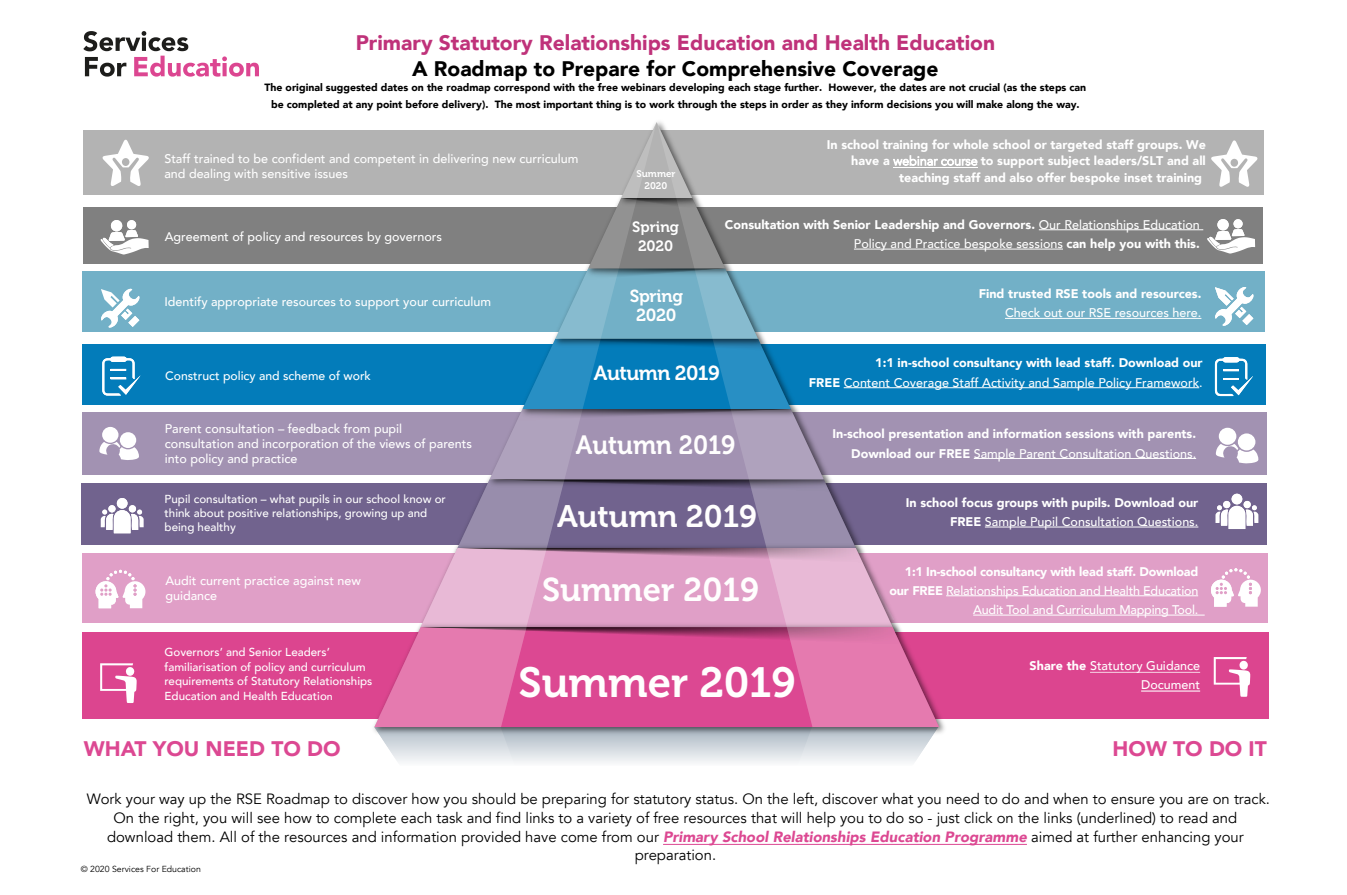
<style>
.page{position:relative;width:1347px;height:895px;background:#fff}
.page>*{position:absolute;margin:0;border:0;box-sizing:border-box;transform-origin:0 0}
.t1{font:42px "Museo 700";color:#fffefe}
.t2{font:32.81px "Museo 700";color:#fffefe}
.t3{font:30.89px "Museo 700";color:#fffefe}
.t4{font:26.25px "Museo 700";color:#fffefe;scale:.94 1}
.t5{font:900 21px "Avenir";color:#bf327a}
.t6{font:900 21px "Avenir";color:#000}
.t7{font:900 21px "Avenir";color:#dc4892}
.t8{font:20.3px "Museo 700";letter-spacing:-.025em;color:#fffefe}
.t9{font:17.32px "Museo 700";letter-spacing:-.015em;color:#fff}
.t10{font:17.32px "Museo 700";color:#fffefe}
.t11{font:14.88px/18.6px "Avenir";color:#000;text-align:center}
.t12{font:14.88px "Museo 700";color:#fff}
.t13{font:14.88px "Museo 700";color:#fffefe}
.t14{font:500 12.51px/15px "Avenir";color:#fff;text-align:right}
.t15{font:900 12.51px/19.2px "Avenir";color:#fff;text-align:right}
.t16{font:500 12.25px "Avenir";color:#fff}
.t17{font:500 11.55px/14.4px "Avenir";color:#fff}
.t18{font:900 10.5px/17px "Avenir";color:#000;text-align:center}
.t19{font:9.62px "Museo 700";color:#fff}
.t20{font:9.62px "Museo 700";color:#fffefe}
.t21{font:8.75px "Avenir";color:#000}
.s1{font-weight:300}
.s2{font-weight:500}
.s3{font-weight:900}
.s4{font-size:10.59px}
.s5{font-weight:900;font-style:italic;color:#dc4892}
</style>
<div class="page">
<div style="left:83px;top:130px;width:1180px;height:65px;background:#b3b3b3"></div>
<div style="left:82px;top:344px;width:1183px;height:61px;background:#037cba"></div>
<div style="left:82px;top:271px;width:1183px;height:61px;background:#72b0c7"></div>
<div style="left:83px;top:207px;width:1179px;height:57px;background:#808080"></div>
<div style="left:82px;top:483px;width:1185px;height:61px;background:#71638e"></div>
<div style="left:83px;top:412px;width:1184px;height:63px;background:#a292b2"></div>
<div style="left:82px;top:553px;width:1186px;height:70px;background:#e09fc7"></div>
<hr style="left:985px;top:526px;width:213px;height:1px;background:#fff">
<hr style="left:946px;top:595px;width:252px;height:1px;background:#fff">
<hr style="left:973px;top:614px;width:232px;height:1px;background:#fff">
<div style="left:82px;top:633px;width:1187px;height:86px;background:#dc458f"></div>
<svg style="left:1214px;top:657px;width:36px;height:39px"></svg>
<svg style="left:1215px;top:493px;width:43px;height:36px"></svg>
<hr style="left:974px;top:458px;width:222px;height:1px;background:#fff">
<svg style="left:1215px;top:287px;width:38px;height:39px"></svg>
<hr style="left:844px;top:387px;width:355px;height:1px;background:#fff">
<svg style="left:1215px;top:357px;width:38px;height:39px"></svg>
<hr style="left:1039px;top:229px;width:164px;height:1px;background:#fff">
<hr style="left:854px;top:249px;width:209px;height:1px;background:#fff">
<hr style="left:1005px;top:318px;width:196px;height:1px;background:#fff">
<svg style="left:374px;top:122px;width:565px;height:641px"></svg>
<svg style="left:1211px;top:140px;width:47px;height:47px"></svg>
<svg style="left:1207px;top:219px;width:48px;height:34px"></svg>
<div style="left:1219px;top:427px;width:17px;height:17px;background:#fff;border-radius:50%"></div>
<div style="left:1238px;top:433px;width:17px;height:17px;background:#fff;border-radius:50%"></div>
<svg style="left:1216px;top:444px;width:42px;height:19px"></svg>
<svg style="left:102px;top:139px;width:47px;height:47px"></svg>
<svg style="left:101px;top:220px;width:48px;height:34px"></svg>
<svg style="left:101px;top:289px;width:38px;height:38px"></svg>
<svg style="left:102px;top:356px;width:38px;height:39px"></svg>
<div style="left:102px;top:427px;width:16px;height:15px;background:#fff;border-radius:50%"></div>
<div style="left:120px;top:432px;width:16px;height:16px;background:#fff;border-radius:50%"></div>
<svg style="left:99px;top:442px;width:40px;height:18px"></svg>
<svg style="left:101px;top:498px;width:43px;height:35px"></svg>
<svg style="left:95px;top:569px;width:50px;height:39px"></svg>
<svg style="left:100px;top:663px;width:37px;height:40px"></svg>
<svg style="left:1211px;top:568px;width:50px;height:38px"></svg>
<svg style="left:83px;top:31px;width:176px;height:46px"></svg>
<hr style="left:1090px;top:671px;width:110px;height:1px;background:#fff">
<hr style="left:1141px;top:690px;width:59px;height:1px;background:#fff">
<hr style="left:893px;top:167px;width:85px;height:1px;background:#fff">
<hr style="left:663px;top:843px;width:364px;height:1px;background:#dc4892">
<h3 class="t5" style="left:356px;top:25px;width:641px">Primary Statutory Relationships Education and Health Education</h3>
<h3 class="t6" style="left:412px;top:50px;width:528px">A Roadmap to Prepare for Comprehensive Coverage</h3>
<p class="t18" style="left:264px;top:78px;width:823px">The original suggested dates on the roadmap correspond with the free webinars developing each stage further. However, the dates are not crucial (as the steps can be completed at any point before delivery). The most important thing is to work through the steps in order as they inform decisions you will make along the way.</p>
<p class="t14" style="left:164px;top:150px;width:415px;text-align:left">Staff trained to be confident and competent in delivering new curriculum and dealing with sensitive issues</p>
<p class="t14" style="left:165px;top:228px;width:279px">Agreement of policy and resources by governors</p>
<p class="t14" style="left:164px;top:293px;width:328px">Identify appropriate resources to support your curriculum</p>
<p class="t16" style="left:165px;top:365px;width:207px">Construct policy and scheme of work</p>
<p class="t19" style="left:636px;top:168px;width:40px">Summer</p>
<p class="t20" style="left:644px;top:180px;width:24px">2020</p>
<p class="t12" style="left:632px;top:218px;width:48px">Spring</p>
<p class="t13" style="left:638px;top:237px;width:37px">2020</p>
<h3 class="t9" style="left:630px;top:286px;width:55px">Spring</h3>
<h3 class="t10" style="left:636px;top:305px;width:42px">2020</h3>
<p class="t15" style="left:827px;top:135px;width:381px;line-height:16.6px">In school training for whole school or targeted staff groups. We have a <span class="s1">webinar course</span> to support subject leaders/SLT and all teaching staff and also offer bespoke inset training</p>
<p class="t15" style="left:725px;top:214px;width:476px">Consultation with Senior Leadership and Governors. <span class="s2">Our Relationships Education<br>Policy and Practice bespoke sessions</span> can help you with this.</p>
<p class="t15" style="left:979px;top:284px;width:224px">Find trusted RSE tools and resources.</p>
<p class="t14" style="left:1005px;top:305px;width:198px">Check out our RSE resources here.</p>
<h3 class="t8" style="left:594px;top:362px;width:127px">Autumn 2019</h3>
<p class="t14" style="left:809px;top:353px;width:395px;line-height:19.2px"><span class="s3">1:1 in-school consultancy with lead staff. Download our<br>FREE</span> Content Coverage Staff Activity and Sample Policy Framework.</p>
<p class="t14" style="left:165px;top:420px;width:309px;text-align:left">Parent consultation – feedback from pupil consultation and incorporation of the views of parents into policy and practice</p>
<p class="t15" style="left:832px;top:424px;width:365px">In-school presentation and information sessions with parents.<br>Download our FREE <span class="s2">Sample Parent Consultation Questions.</span></p>
<h3 class="t4" style="left:576px;top:430px;width:171px">Autumn 2019</h3>
<p class="t17" style="left:165px;top:491px;width:283px;line-height:13.9px">Pupil consultation – what pupils in our school know or think about positive relationships, growing up and being healthy</p>
<p class="t14" style="left:165px;top:572px;width:197px;text-align:left">Audit current practice against new guidance</p>
<p class="t17" style="left:165px;top:644px;width:209px">Governors’ and Senior Leaders’ familiarisation of policy and curriculum requirements of Statutory Relationships Education and Health Educatio<span class="s4">n</span></p>
<h3 class="t3" style="left:557px;top:498px;width:201px">Autumn 2019</h3>
<h2 class="t2" style="left:542px;top:571px;width:218px">Summer 2019</h2>
<h1 class="t1" style="left:519px;top:659px;width:278px">Summer 2019</h1>
<p class="t15" style="left:906px;top:492px;width:294px">In school focus groups with pupils. Download our<br>FREE <span class="s2">Sample Pupil Consultation Questions.</span></p>
<p class="t14" style="left:889px;top:560px;width:310px;line-height:19.3px"><span class="s3">1:1 In-school consultancy with lead staff. Download our FREE</span> Relationships Education and Health Education<br>Audit Tool and Curriculum Mapping Tool.</p>
<p class="t14" style="left:1029px;top:655px;width:172px;line-height:18.8px"><span class="s3">Share the</span> Statutory Guidance<br>Document</p>
<h3 class="t7" style="left:84px;top:730px;width:258px">WHAT YOU NEED TO DO</h3>
<h3 class="t7" style="left:1112px;top:731px;width:156px">HOW TO DO IT</h3>
<p class="t11" style="left:87px;top:789px;width:1185px">Work your way up the RSE Roadmap to discover how you should be preparing for statutory status. On the left, discover what you need to do and when to ensure you are on track.<br>On the right, you will see how to complete each task and find links to a variety of free resources that will help you to do so - just click on the links (underlined) to read and download them. All of the resources and information provided have come from our <span class="s5">Primary School Relationships Education Programme</span> aimed at further enhancing your preparation.</p>
<p class="t21" style="left:81px;top:863px;width:122px">© 2020 Services For Education</p>
</div>
